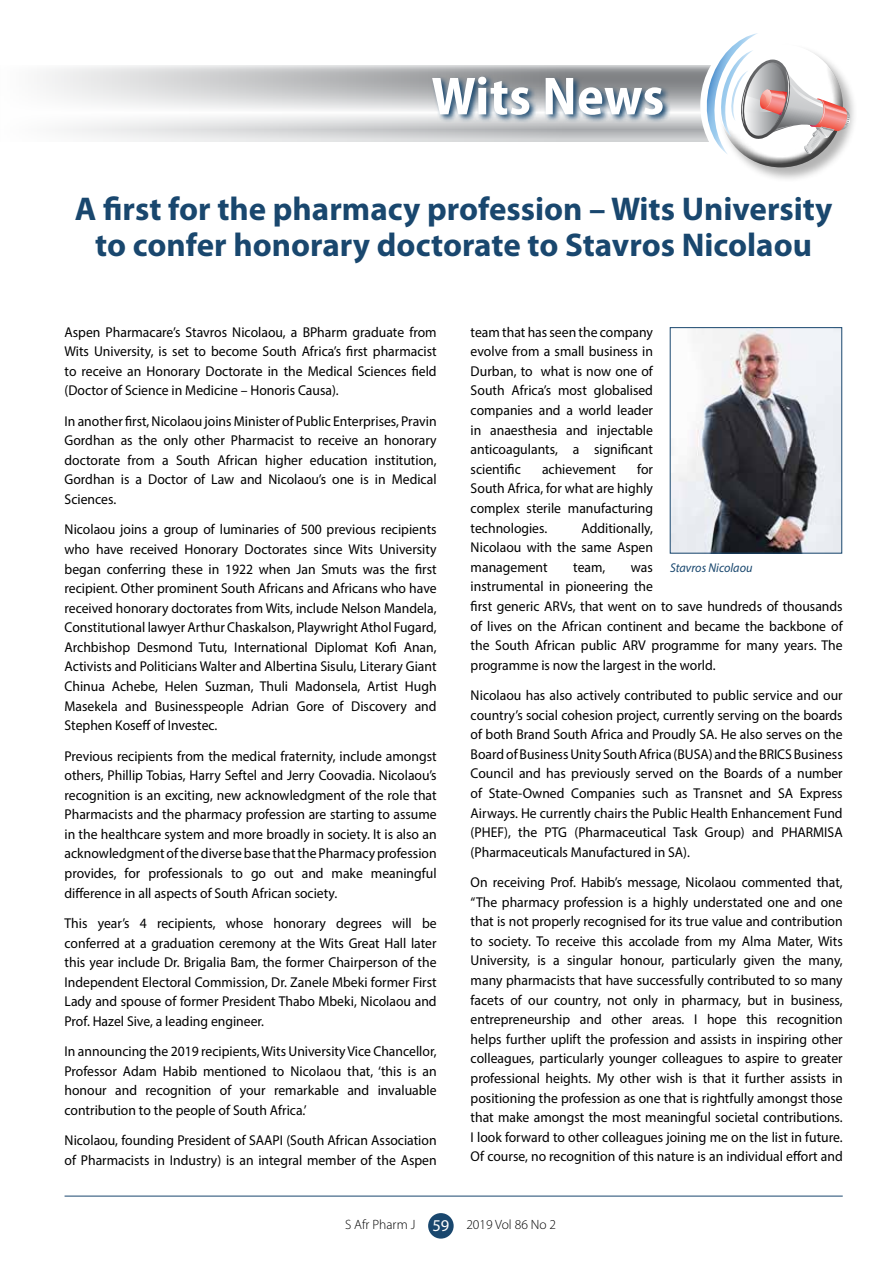
<style>
.page{position:relative;width:893px;height:1263px;background:#fff}
.page>*{position:absolute;margin:0;border:0;box-sizing:border-box;transform-origin:0 0}
.t1{font:700 semi-condensed 54px "Myriad Pro";letter-spacing:.005em;color:#fff}
.t2{font:700 33px/36.2px "Myriad Pro";color:#19476e;text-align:center}
.t3{font:14.25px/19.6px "Myriad Pro";color:#000;text-align:justify;scale:.96 1}
.t4{font:300 13.5px "Myriad Pro";color:#000}
.t5{font:italic 12.75px "Myriad Pro";color:#19476e;scale:.96 1}
.s1{font-weight:400;font-size:16.5px;color:#fff}
</style>
<div class="page">
<hr style="left:65px;top:1196px;width:778px;height:1px;background:#19476e">
<svg style="left:43px;top:65px;width:659px;height:77px"></svg>
<div style="left:700px;top:25px;width:162px;height:161px;background:#fff;border-radius:50%"></div>
<div style="left:719px;top:43px;width:139px;height:140px;background:#000;opacity:.3"></div>
<div style="left:719px;top:63px;width:125px;height:106px;background:#000;opacity:.75"></div>
<svg style="left:430px;top:74px;width:241px;height:49px;background:#81919f"></svg>
<div style="left:428px;top:1213px;width:26px;height:25px;background:#19476e;border-radius:50%"></div>
<svg style="left:702px;top:33px;width:149px;height:122px"></svg>
<img style="left:672px;top:329px;width:168px;height:222px">
<div style="left:670px;top:327px;width:172px;height:226px;border:1px solid #19476e"></div>
<h1 class="t1" style="left:431px;top:61px;width:234px">Wits News</h1>
<h2 class="t2" style="left:75px;top:190px;width:759px">A first for the pharmacy profession – Wits University to confer honorary doctorate to Stavros Nicolaou</h2>
<p class="t3" style="left:65px;top:322px;width:389px">Aspen Pharmacare’s Stavros Nicolaou, a BPharm graduate from Wits University, is set to become South Africa’s first pharmacist to receive an Honorary Doctorate in the Medical Sciences field (Doctor of Science in Medicine – Honoris Causa).</p>
<p class="t3" style="left:65px;top:411px;width:389px">In another first, Nicolaou joins Minister of Public Enterprises, Pravin Gordhan as the only other Pharmacist to receive an honorary doctorate from a South African higher education institution, Gordhan is a Doctor of Law and Nicolaou’s one is in Medical Sciences.</p>
<p class="t3" style="left:65px;top:519px;width:389px">Nicolaou joins a group of luminaries of 500 previous recipients who have received Honorary Doctorates since Wits University began conferring these in 1922 when Jan Smuts was the first recipient. Other prominent South Africans and Africans who have received honorary doctorates from Wits, include Nelson Mandela, Constitutional lawyer Arthur Chaskalson, Playwright Athol Fugard, Archbishop Desmond Tutu, International Diplomat Kofi Anan, Activists and Politicians Walter and Albertina Sisulu, Literary Giant Chinua Achebe, Helen Suzman, Thuli Madonsela, Artist Hugh Masekela and Businesspeople Adrian Gore of Discovery and Stephen Koseff of Investec.</p>
<p class="t3" style="left:65px;top:746px;width:389px">Previous recipients from the medical fraternity, include amongst others, Phillip Tobias, Harry Seftel and Jerry Coovadia. Nicolaou’s recognition is an exciting, new acknowledgment of the role that Pharmacists and the pharmacy profession are starting to assume in the healthcare system and more broadly in society. It is also an acknowledgment of the diverse base that the Pharmacy profession provides, for professionals to go out and make meaningful difference in all aspects of South African society.</p>
<p class="t3" style="left:65px;top:913px;width:389px">This year’s 4 recipients, whose honorary degrees will be conferred at a graduation ceremony at the Wits Great Hall later this year include Dr. Brigalia Bam, the former Chairperson of the Independent Electoral Commission, Dr. Zanele Mbeki former First Lady and spouse of former President Thabo Mbeki, Nicolaou and Prof. Hazel Sive, a leading engineer.</p>
<p class="t3" style="left:65px;top:1041px;width:389px">In announcing the 2019 recipients, Wits University Vice Chancellor, Professor Adam Habib mentioned to Nicolaou that, ‘this is an honour and recognition of your remarkable and invaluable contribution to the people of South Africa.’</p>
<p class="t3" style="left:65px;top:1130px;width:389px">Nicolaou, founding President of SAAPI (South African Association of Pharmacists in Industry) is an integral member of the Aspen</p>
<p class="t3" style="left:471px;top:322px;width:191px">team that has seen the company evolve from a small business in Durban, to what is now one of South Africa’s most globalised companies and a world leader in anaesthesia and injectable anticoagulants, a significant scientific</p>
<p class="t3" style="left:471px;top:459px;width:191px;text-indent:167px">for South Africa, for what are highly complex sterile manufacturing technologies.</p>
<p class="t3" style="left:542px;top:459px;width:79px">achievement</p>
<p class="t3" style="left:471px;top:518px;width:191px;text-indent:111px">Additionally, Nicolaou with the same Aspen management</p>
<p class="t5" style="left:670px;top:559px;width:87px">Stavros Nicolaou</p>
<p class="t3" style="left:573px;top:557px;width:35px">team,</p>
<p class="t3" style="left:471px;top:557px;width:389px;text-align:left;text-indent:160px">was<br>instrumental in pioneering the<br>first generic ARVs, that went on to save hundreds of thousands of lives on the African continent and became the backbone of the South African public ARV programme for many years. The programme is now the largest in the world.</p>
<p class="t3" style="left:471px;top:685px;width:389px">Nicolaou has also actively contributed to public service and our country’s social cohesion project, currently serving on the boards of both Brand South Africa and Proudly SA. He also serves on the Board of Business Unity South Africa (BUSA) and the BRICS Business Council and has previously served on the Boards of a number of State-Owned Companies such as Transnet and SA Express Airways. He currently chairs the Public Health Enhancement Fund (PHEF), the PTG (Pharmaceutical Task Group) and PHARMISA (Pharmaceuticals Manufactured in SA).</p>
<p class="t3" style="left:471px;top:872px;width:389px">On receiving Prof. Habib’s message, Nicolaou commented that, “The pharmacy profession is a highly understated one and one that is not properly recognised for its true value and contribution to society. To receive this accolade from my Alma Mater, Wits University, is a singular honour, particularly given the many, many pharmacists that have successfully contributed to so many facets of our country, not only in pharmacy, but in business, entrepreneurship and other areas. I hope this recognition helps further uplift the profession and assists in inspiring other colleagues, particularly younger colleagues to aspire to greater professional heights. My other wish is that it further assists in positioning the profession as one that is rightfully amongst those that make amongst the most meaningful societal contributions.<br>I look forward to other colleagues joining me on the list in future.<br>Of course, no recognition of this nature is an individual effort and</p>
<p class="t4" style="left:345px;top:1216px;width:213px">S Afr Pharm J <span class="s1">59</span> 2019 Vol 86 No 2</p>
</div>
